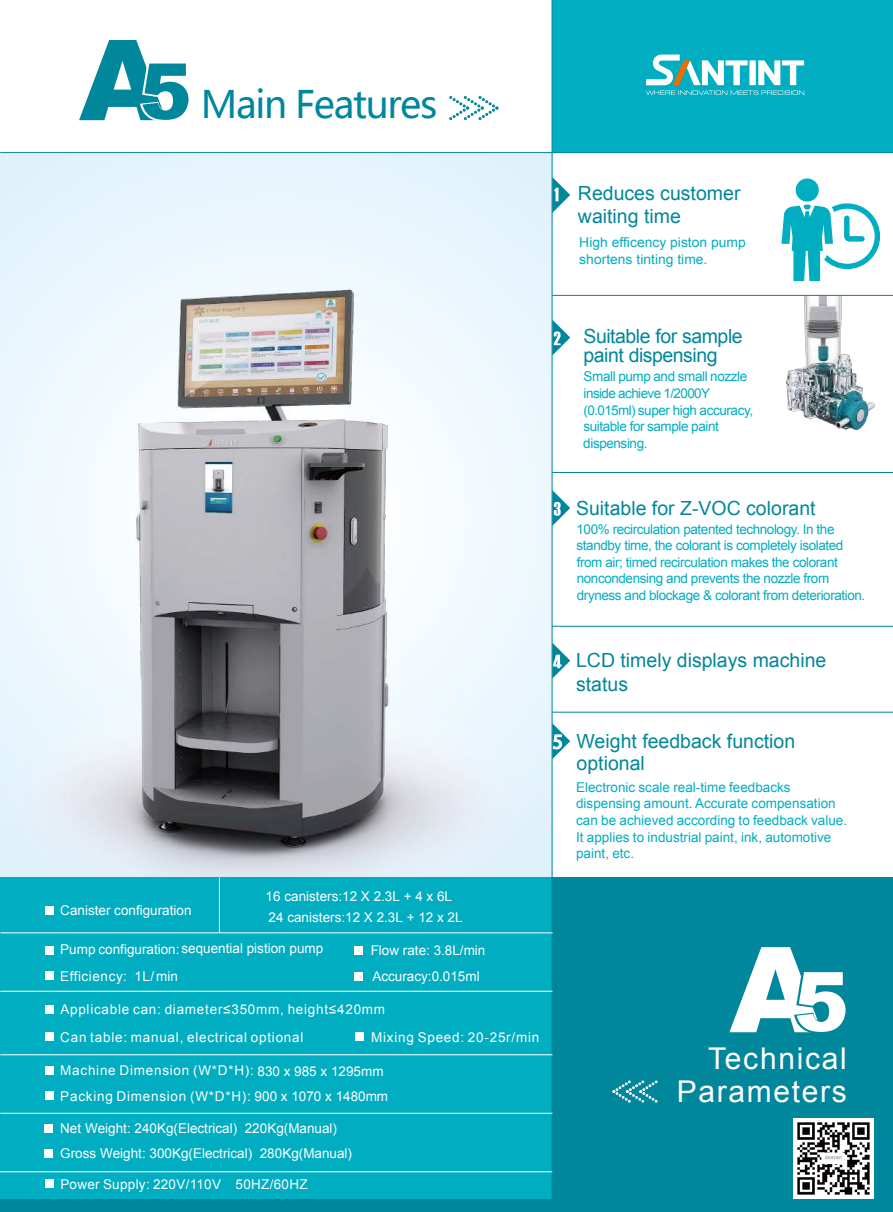
<style>
.page{position:relative;width:893px;height:1212px;background:#fff}
.page>*{position:absolute;margin:0;border:0;box-sizing:border-box;transform-origin:0 0}
.t1{font:900 118.8px "Arial";color:#fff}
.t2{font:900 112.05px "Arial";color:#00879b}
.t3{font:37.5px "Microsoft Ya Hei";letter-spacing:-.035em;color:#00879b}
.t4{font:30px/33.5px "Arial";letter-spacing:.055em;color:#fff;text-align:right}
.t5{font:19.5px/23.4px "Arial";color:#00879a}
.t6{font:19.5px/18.9px "Arial";letter-spacing:-.025em;color:#00879a}
.t7{font:700 18.45px "Adobe Fan Heiti Std";color:#fff}
.t8{font:13.5px/16.5px "Arial";letter-spacing:-.03em;color:#00adc0}
.t9{font:13.5px/27.9px "Arial";color:#fff}
.t10{font:13.5px/16.6px "Arial";color:#00adc0}
.t11{font:13.5px/27.8px "Arial";letter-spacing:.055em;color:#fff}
.t12{font:13.5px "Arial";letter-spacing:.02em;color:#fff}
.s1{font-size:77.4px;color:#fff}
.s2{font-size:82.05px;color:#00879b}
</style>
<div class="page">
<div style="left:0;top:152px;width:552px;height:725px;background:#e8f5fd"></div>
<div style="left:0;top:878px;width:653px;height:334px;background:#00adc1"></div>
<div style="left:552px;top:877px;width:341px;height:334px;background:#00879b"></div>
<div style="left:0;top:1199px;width:893px;height:13px;background:#00879b"></div>
<svg style="left:612px;top:1080px;width:46px;height:23px"></svg>
<div style="left:552px;top:0;width:341px;height:152px;background:#00adc1"></div>
<svg style="left:646px;top:54px;width:158px;height:41px"></svg>
<hr style="left:552px;top:0;width:1px;height:1212px;background:#00879b">
<svg style="left:552px;top:490px;width:18px;height:36px"></svg>
<svg style="left:552px;top:643px;width:18px;height:36px"></svg>
<hr style="left:0;top:152px;width:893px;height:1px;background:#00879b">
<svg style="left:552px;top:177px;width:18px;height:36px"></svg>
<hr style="left:552px;top:472px;width:341px;height:1px;background:#00879b">
<hr style="left:552px;top:626px;width:341px;height:1px;background:#00879b">
<svg style="left:552px;top:320px;width:18px;height:35px"></svg>
<hr style="left:552px;top:712px;width:341px;height:1px;background:#00879b">
<svg style="left:552px;top:723px;width:18px;height:36px"></svg>
<img style="left:786px;top:296px;width:89px;height:135px">
<svg style="left:449px;top:96px;width:50px;height:24px"></svg>
<div style="left:45px;top:906px;width:8px;height:9px;background:#fff"></div>
<hr style="left:219px;top:878px;width:1px;height:55px;background:#fff">
<hr style="left:0;top:991px;width:552px;height:1px;background:#fff">
<hr style="left:0;top:932px;width:553px;height:1px;background:#fff">
<div style="left:45px;top:1005px;width:8px;height:8px;background:#fff"></div>
<hr style="left:0;top:1054px;width:552px;height:1px;background:#fff">
<div style="left:45px;top:1032px;width:8px;height:9px;background:#fff"></div>
<div style="left:45px;top:1066px;width:8px;height:9px;background:#fff"></div>
<div style="left:45px;top:1091px;width:8px;height:9px;background:#fff"></div>
<div style="left:44px;top:1124px;width:9px;height:9px;background:#fff"></div>
<div style="left:44px;top:1149px;width:9px;height:8px;background:#fff"></div>
<div style="left:45px;top:946px;width:8px;height:9px;background:#fff"></div>
<div style="left:45px;top:971px;width:8px;height:9px;background:#fff"></div>
<div style="left:356px;top:1033px;width:8px;height:8px;background:#fff"></div>
<hr style="left:0;top:1113px;width:552px;height:1px;background:#fff">
<hr style="left:0;top:1171px;width:552px;height:1px;background:#fff">
<div style="left:45px;top:1179px;width:8px;height:8px;background:#fff"></div>
<img style="left:40px;top:279px;width:473px;height:598px">
<div style="left:796px;top:178px;width:23px;height:24px;background:#00adc1;border-radius:50%"></div>
<svg style="left:781px;top:203px;width:99px;height:78px"></svg>
<hr style="left:552px;top:295px;width:341px;height:1px;background:#00879b">
<img style="left:793px;top:1118px;width:80px;height:80px">
<div style="left:355px;top:972px;width:8px;height:9px;background:#fff"></div>
<div style="left:355px;top:946px;width:8px;height:9px;background:#fff"></div>
<h2 class="t2" style="left:79px;top:-1px;width:113px">A<span class="s1">5</span></h2>
<h3 class="t3" style="left:201px;top:79px;width:238px">Main Features</h3>
<h3 class="t5" style="left:578px;top:181px;width:164px">Reduces customer waiting time</h3>
<p class="t10" style="left:579px;top:234px;width:168px">High efficency piston pump shortens tinting time.</p>
<h3 class="t6" style="left:583px;top:327px;width:161px">Suitable for sample paint dispensing</h3>
<p class="t8" style="left:583px;top:369px;width:171px">Small pump and small nozzle inside achieve 1/2000Y (0.015ml) super high accuracy, suitable for sample paint dispensing.</p>
<h3 class="t5" style="left:576px;top:496px;width:241px">Suitable for Z-VOC colorant</h3>
<p class="t8" style="left:576px;top:521px;width:290px">100% recirculation patented technology. In the standby time, the colorant is completely isolated from air; timed recirculation makes the colorant noncondensing and prevents the nozzle from dryness and blockage &amp; colorant from deterioration.</p>
<h3 class="t5" style="left:576px;top:649px;width:252px">LCD timely displays machine status</h3>
<p class="t9" style="left:60px;top:896px;width:133px">Canister configuration</p>
<p class="t9" style="left:266px;top:886px;width:198px;line-height:20.2px">16 canisters:12 X 2.3L + 4 x 6L<br>24 canisters:12 X 2.3L + 12 x 2L</p>
<p class="t9" style="left:60px;top:935px;width:265px">Pump configuration:sequential pistion pump<br>Efficiency: 1L/min</p>
<p class="t9" style="left:371px;top:936px;width:116px">Flow rate: 3.8L/min</p>
<p class="t9" style="left:372px;top:963px;width:109px">Accuracy:0.015ml</p>
<p class="t11" style="left:60px;top:995px;width:326px">Applicable can: diameter≤350mm, height≤420mm<br>Can table: manual, electrical optional</p>
<p class="t11" style="left:60px;top:1057px;width:329px;line-height:25.8px">Machine Dimension (W*D*H): 830 x 985 x 1295mm<br>Packing Dimension (W*D*H): 900 x 1070 x 1480mm</p>
<p class="t11" style="left:371px;top:1024px;width:170px">Mixing Speed: 20-25r/min</p>
<p class="t9" style="left:60px;top:1116px;width:293px;line-height:24.8px">Net Weight: 240Kg(Electrical) 220Kg(Manual)<br>Gross Weight: 300Kg(Electrical) 280Kg(Manual)</p>
<p class="t12" style="left:60px;top:1175px;width:249px">Power Supply: 220V/110V 50HZ/60HZ</p>
<h3 class="t7" style="left:553px;top:731px;width:12px">5</h3>
<h3 class="t5" style="left:577px;top:731px;width:220px;line-height:21.8px">Weight feedback function optional</h3>
<p class="t10" style="left:576px;top:779px;width:273px">Electronic scale real-time feedbacks dispensing amount. Accurate compensation can be achieved according to feedback value.<br>It applies to industrial paint, ink, automotive paint, etc.</p>
<h1 class="t1" style="left:729px;top:903px;width:120px">A<span class="s2">5</span></h1>
<h3 class="t4" style="left:677px;top:1042px;width:172px">Technical<br>Parameters</h3>
</div>
